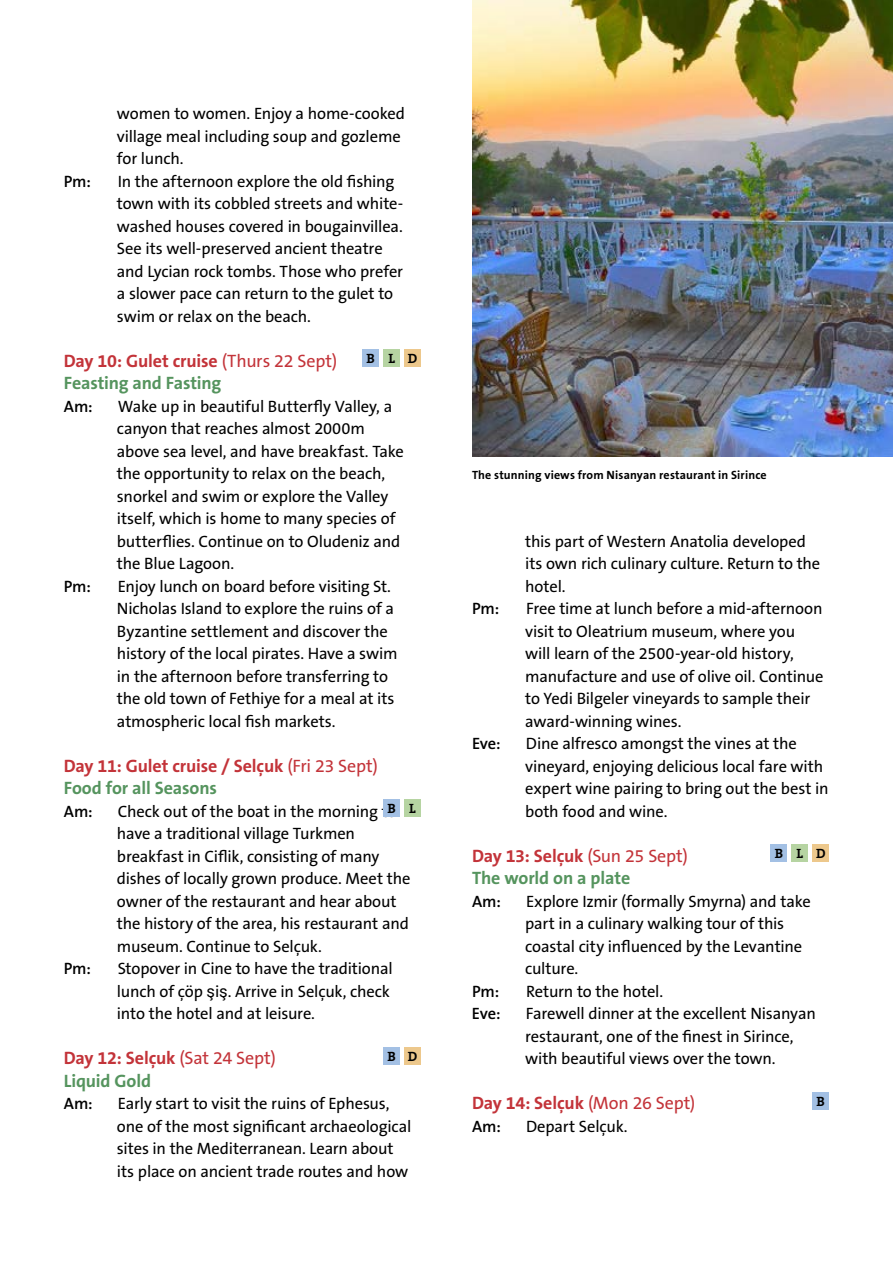
<style>
.page{position:relative;width:893px;height:1263px;background:#fff}
.page>*{position:absolute;margin:0;border:0;box-sizing:border-box;transform-origin:0 0}
.t1{font:700 18px/22.5px "The Sans B7";letter-spacing:-.01em;color:#c33339}
.t2{font:700 18px/22.5px "The Sans B7";letter-spacing:-.01em;color:#55945e}
.t3{font:16.5px/22.5px "The Sans B5 Plain";letter-spacing:-.01em;color:#000}
.t4{font:600 16.5px "The Sans B6";letter-spacing:-.01em;color:#000}
.t5{font:700 13.5px "The Serif B7";letter-spacing:.975em;color:#000}
.t6{font:700 12px "The Sans B7";letter-spacing:.01em;color:#000}
.s1{color:#c33339}
.s2{font-family:"The Sans B5 Plain";font-weight:400;color:#c33339}
.s3{font-family:"The Sans B5 Plain";font-weight:400}
.s4{color:#55945e}
.s5{font-family:"Roboto"}
</style>
<div class="page">
<img style="left:472px;top:0;width:421px;height:457px">
<div style="left:362px;top:349px;width:17px;height:18px;background:#a3c0e4"></div>
<div style="left:383px;top:349px;width:17px;height:18px;background:#b6d4a2"></div>
<div style="left:404px;top:349px;width:17px;height:18px;background:#edc88c"></div>
<div style="left:383px;top:1047px;width:17px;height:17px;background:#a3c0e4"></div>
<div style="left:404px;top:1047px;width:17px;height:17px;background:#edc88c"></div>
<div style="left:770px;top:844px;width:17px;height:18px;background:#a3c0e4"></div>
<div style="left:791px;top:844px;width:17px;height:18px;background:#b6d4a2"></div>
<div style="left:812px;top:844px;width:17px;height:18px;background:#edc88c"></div>
<div style="left:812px;top:1092px;width:17px;height:17px;background:#a3c0e4"></div>
<div style="left:383px;top:799px;width:17px;height:18px;background:#a3c0e4"></div>
<div style="left:404px;top:799px;width:17px;height:18px;background:#b6d4a2"></div>
<p class="t3" style="left:117px;top:103px;width:290px">women to women. Enjoy a home-cooked village meal including soup and gozleme for lunch.</p>
<p class="t4" style="left:64px;top:173px;width:29px">Pm:</p>
<p class="t3" style="left:117px;top:171px;width:288px">In the afternoon explore the old fishing town with its cobbled streets and white&shy;washed houses covered in bougainvillea.<br>See its well-preserved ancient theatre and Lycian rock tombs. Those who prefer a slower pace can return to the gulet to swim or relax on the beach.</p>
<p class="t2" style="left:64px;top:350px;width:275px"><span class="s1">Day 10: Gulet cruise</span> <span class="s2">(Thurs 22 Sept)<br></span>Feasting and Fasting</p>
<p class="t4" style="left:64px;top:398px;width:31px">Am:</p>
<p class="t3" style="left:117px;top:396px;width:288px">Wake up in beautiful Butterfly Valley, a canyon that reaches almost 2000m above sea level, and have breakfast. Take the opportunity to relax on the beach, snorkel and swim or explore the Valley itself, which is home to many species of butterflies. Continue on to Oludeniz and the Blue Lagoon.</p>
<p class="t4" style="left:64px;top:578px;width:29px">Pm:</p>
<p class="t3" style="left:117px;top:576px;width:282px">Enjoy lunch on board before visiting St.<br>Nicholas Island to explore the ruins of a Byzantine settlement and discover the history of the local pirates. Have a swim in the afternoon before transferring to the old town of Fethiye for a meal at its atmospheric local fish markets.</p>
<p class="t1" style="left:64px;top:755px;width:316px">Day 11: Gulet cruise / Selçuk <span class="s3">(Fri 23 Sept)<br></span><span class="s4">Food for all Seasons</span></p>
<p class="t4" style="left:64px;top:803px;width:31px">Am:</p>
<p class="t3" style="left:117px;top:801px;width:295px">Check out of the boat in the morning to have a traditional village Turkmen breakfast in Ciflik, consisting of many dishes of locally grown produce. Meet the owner of the restaurant and hear about the history of the area, his restaurant and museum. Continue to Selçuk.</p>
<p class="t4" style="left:64px;top:960px;width:29px">Pm:</p>
<p class="t3" style="left:117px;top:958px;width:277px">Stopover in Cine to have the traditional lunch of çöp <span class="s5">ş</span>i<span class="s5">ş</span>. Arrive in Selçuk, check into the hotel and at leisure.</p>
<p class="t1" style="left:64px;top:1048px;width:214px">Day 12: Selçuk <span class="s3">(Sat 24 Sept)<br></span><span class="s4">Liquid Gold</span></p>
<p class="t4" style="left:64px;top:1095px;width:31px">Am:</p>
<p class="t3" style="left:117px;top:1093px;width:296px">Early start to visit the ruins of Ephesus, one of the most significant archaeological sites in the Mediterranean. Learn about its place on ancient trade routes and how</p>
<p class="t5" style="left:366px;top:351px;width:52px">BLD</p>
<p class="t5" style="left:387px;top:801px;width:30px">B L</p>
<p class="t5" style="left:387px;top:1049px;width:31px">B D</p>
<p class="t6" style="left:472px;top:469px;width:296px">The stunning views from Nisanyan restaurant in Sirince</p>
<p class="t3" style="left:525px;top:531px;width:297px">this part of Western Anatolia developed its own rich culinary culture. Return to the hotel.</p>
<p class="t4" style="left:472px;top:600px;width:29px">Pm:</p>
<p class="t3" style="left:525px;top:598px;width:300px">Free time at lunch before a mid-afternoon visit to Oleatrium museum, where you will learn of the 2500-year-old history, manufacture and use of olive oil. Continue to Yedi Bilgeler vineyards to sample their award-winning wines.</p>
<p class="t4" style="left:472px;top:735px;width:30px">Eve:</p>
<p class="t3" style="left:525px;top:733px;width:305px">Dine alfresco amongst the vines at the vineyard, enjoying delicious local fare with expert wine pairing to bring out the best in both food and wine.</p>
<p class="t2" style="left:472px;top:845px;width:217px"><span class="s1">Day 13: Selçuk</span> <span class="s2">(Sun 25 Sept)<br></span>The world on a plate</p>
<p class="t4" style="left:472px;top:893px;width:31px">Am:</p>
<p class="t3" style="left:525px;top:891px;width:287px">Explore Izmir (formally Smyrna) and take part in a culinary walking tour of this coastal city influenced by the Levantine culture.</p>
<p class="t4" style="left:472px;top:983px;width:29px">Pm:</p>
<p class="t3" style="left:526px;top:981px;width:139px">Return to the hotel.</p>
<p class="t4" style="left:472px;top:1005px;width:30px">Eve:</p>
<p class="t3" style="left:525px;top:1003px;width:292px">Farewell dinner at the excellent Nisanyan restaurant, one of the finest in Sirince, with beautiful views over the town.</p>
<p class="t1" style="left:472px;top:1093px;width:225px">Day 14: Selçuk <span class="s3">(Mon 26 Sept)</span></p>
<p class="t4" style="left:472px;top:1118px;width:31px">Am:</p>
<p class="t3" style="left:526px;top:1116px;width:103px">Depart Selçuk.</p>
<p class="t5" style="left:775px;top:846px;width:52px">BLD</p>
<p class="t5" style="left:817px;top:1094px;width:10px">B</p>
</div>
